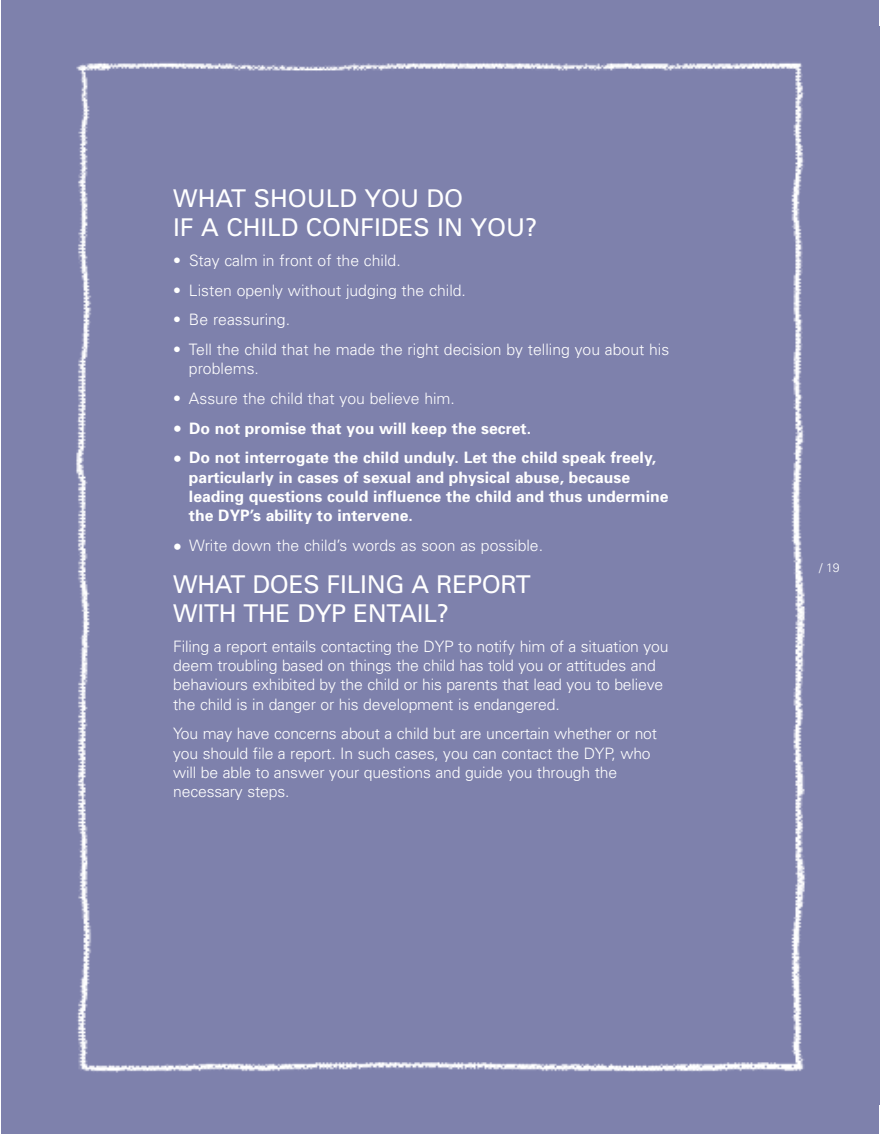
<style>
.page{position:relative;width:882px;height:1134px;background:#fff}
.page>*{position:absolute;margin:0;border:0;box-sizing:border-box;transform-origin:0 0}
.t1{font:24.5px/29.4px "Univers";letter-spacing:-.01em;color:#fff}
.t2{font:300 15.75px/19.2px "Univers";letter-spacing:-.01em;color:#fff}
.t3{font:700 15.75px/19.2px "Univers";color:#fff}
.t4{font:300 12.25px "Univers";color:#fff}
.s1{font-weight:300;font-size:17.5px}
.s2{font-size:17.5px}
</style>
<div class="page">
<div style="left:2px;top:0;width:877px;height:1134px;background:#7e81ac"></div>
<img style="left:76px;top:62px;width:730px;height:1011px">
<h1 class="t1" style="left:173px;top:185px;width:366px">WHAT SHOULD YOU DO<br>IF A CHILD CONFIDES IN YOU?</h1>
<p class="t2" style="left:173px;top:252px;width:229px">• Stay calm in front of the child.</p>
<p class="t2" style="left:173px;top:282px;width:294px">• Listen openly without judging the child.</p>
<p class="t2" style="left:173px;top:311px;width:118px">• Be reassuring.</p>
<p class="t2" style="left:189px;top:341px;width:482px;text-indent:-16px">• Tell the child that he made the right decision by telling you about his problems.</p>
<p class="t2" style="left:173px;top:390px;width:283px">• Assure the child that you believe him.</p>
<p class="t3" style="left:173px;top:420px;width:359px"><span class="s1">•</span> Do not promise that you will keep the secret.</p>
<p class="t3" style="left:189px;top:449px;width:481px;text-indent:-16px"><span class="s1">•</span> Do not interrogate the child unduly. Let the child speak freely, particularly in cases of sexual and physical abuse, because leading questions could influence the child and thus undermine the DYP’s ability to intervene.</p>
<p class="t2" style="left:173px;top:537px;width:371px"><span class="s2">•</span> Write down the child’s words as soon as possible.</p>
<h1 class="t1" style="left:173px;top:572px;width:359px">WHAT DOES FILING A REPORT<br>WITH THE DYP ENTAIL?</h1>
<p class="t2" style="left:173px;top:638px;width:497px">Filing a report entails contacting the DYP to notify him of a situation you deem troubling based on things the child has told you or attitudes and behaviours exhibited by the child or his parents that lead you to believe the child is in danger or his development is endangered.</p>
<p class="t2" style="left:173px;top:726px;width:485px">You may have concerns about a child but are uncertain whether or not you should file a report. In such cases, you can contact the DYP, who will be able to answer your questions and guide you through the necessary steps.</p>
<p class="t4" style="left:819px;top:563px;width:22px">/ 19</p>
</div>
